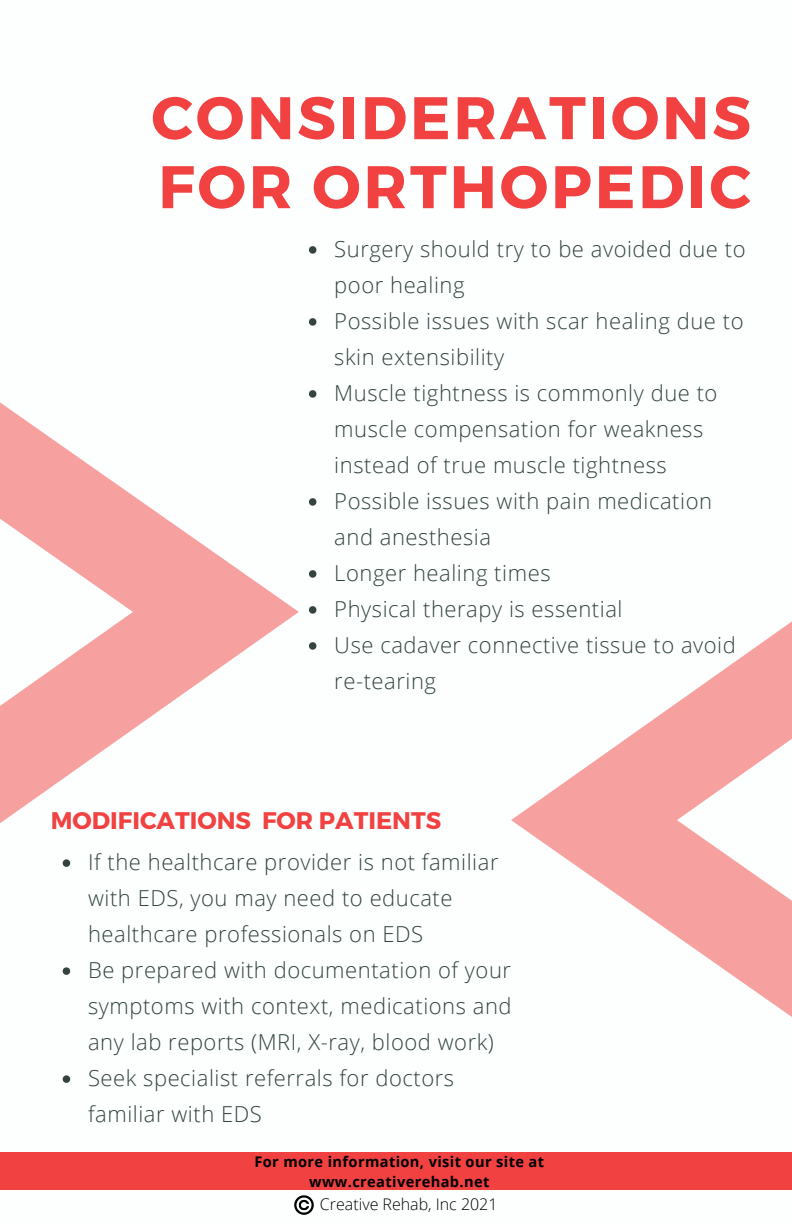
<style>
.page{position:relative;width:792px;height:1224px;background:#fff}
.page>*{position:absolute;margin:0;border:0;box-sizing:border-box;transform-origin:0 0}
.t1{font:700 60px/69px "Montserrat";letter-spacing:.05em;color:#f14141}
.t2{font:700 24px "Montserrat";color:#f14141}
.t3{font:300 22px/36px "Open Sans";letter-spacing:.025em;color:#33443c}
.t4{font:300 16px "Open Sans";color:#000}
.t5{font:700 14.6px "Open Sans";letter-spacing:.025em;color:#000}
</style>
<div class="page">
<div style="left:0;top:1152px;width:792px;height:38px;background:#f14141"></div>
<svg style="left:0;top:402px;width:299px;height:421px"></svg>
<svg style="left:511px;top:621px;width:281px;height:396px"></svg>
<svg style="left:309px;top:246px;width:7px;height:8px"></svg>
<svg style="left:309px;top:318px;width:7px;height:8px"></svg>
<svg style="left:309px;top:390px;width:7px;height:8px"></svg>
<svg style="left:309px;top:498px;width:7px;height:8px"></svg>
<svg style="left:309px;top:570px;width:7px;height:8px"></svg>
<svg style="left:309px;top:606px;width:7px;height:8px"></svg>
<svg style="left:309px;top:642px;width:7px;height:8px"></svg>
<svg style="left:63px;top:859px;width:7px;height:8px"></svg>
<svg style="left:63px;top:967px;width:7px;height:8px"></svg>
<svg style="left:63px;top:1075px;width:7px;height:8px"></svg>
<svg style="left:294px;top:1195px;width:20px;height:20px"></svg>
<p class="t1" style="left:151px;top:80px;width:601px">CONSIDERATIONS<br>FOR ORTHOPEDIC</p>
<p class="t3" style="left:334px;top:230px;width:413px">Surgery should try to be avoided due to poor healing</p>
<p class="t3" style="left:334px;top:302px;width:411px">Possible issues with scar healing due to skin extensibility</p>
<p class="t3" style="left:334px;top:374px;width:385px">Muscle tightness is commonly due to muscle compensation for weakness instead of true muscle tightness</p>
<p class="t3" style="left:334px;top:482px;width:379px">Possible issues with pain medication and anesthesia</p>
<p class="t3" style="left:334px;top:554px;width:218px">Longer healing times</p>
<p class="t3" style="left:334px;top:590px;width:290px">Physical therapy is essential</p>
<p class="t3" style="left:334px;top:626px;width:403px">Use cadaver connective tissue to avoid re-tearing</p>
<p class="t2" style="left:51px;top:805px;width:392px">MODIFICATIONS FOR PATIENTS</p>
<p class="t3" style="left:88px;top:843px;width:412px">If the healthcare provider is not familiar with EDS, you may need to educate healthcare professionals on EDS</p>
<p class="t3" style="left:88px;top:951px;width:425px;text-align:justify">Be prepared with documentation of your symptoms with context, medications and any lab reports (MRI, X-ray, blood work)</p>
<p class="t3" style="left:88px;top:1059px;width:368px">Seek specialist referrals for doctors familiar with EDS</p>
<p class="t5" style="left:254px;top:1151px;width:291px">For more information, visit our site at</p>
<p class="t5" style="left:309px;top:1171px;width:182px">www.creativerehab.net</p>
<p class="t4" style="left:320px;top:1193px;width:179px">Creative Rehab, Inc 2021</p>
</div>
